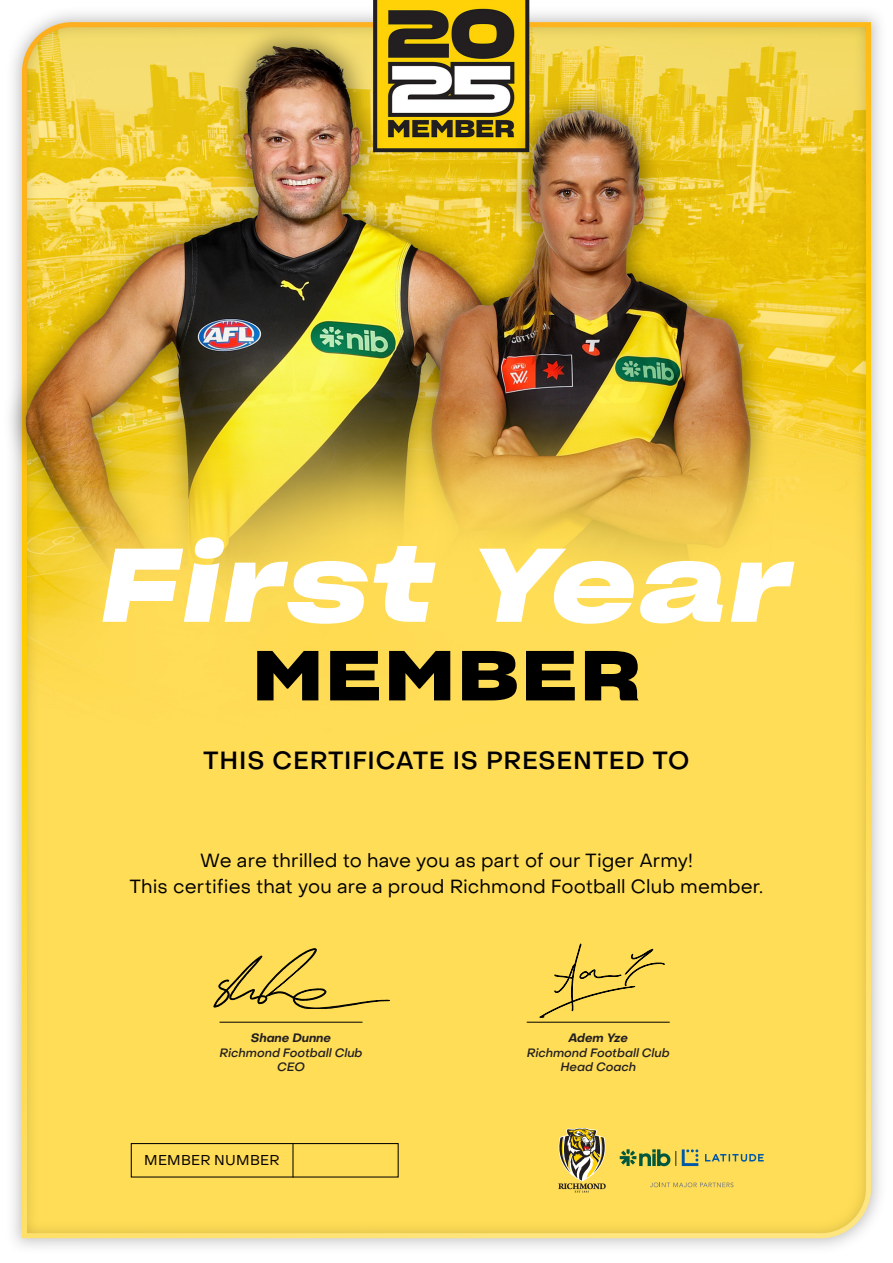
<style>
.page{position:relative;width:893px;height:1263px;background:#fff}
.page>*{position:absolute;margin:0;border:0;box-sizing:border-box;transform-origin:0 0}
.t1{font:102px "Sharp Grotesk Semi Bold Italic 25";letter-spacing:.035em;color:#fff}
.t2{font:69px "Sharp Grotesk Semi Bold 25";letter-spacing:.055em;color:#000}
.t3{font:500 24.6px "Object Sans";letter-spacing:.035em;color:#000}
.t4{font:18.9px/25.5px "Object Sans";letter-spacing:.01em;color:#000;text-align:center}
.t5{font:14.25px "Object Sans";letter-spacing:.015em;color:#080302}
.t6{font:italic 500 12px "Object Sans";color:#231f20}
.t7{font:italic 700 12px "Object Sans";color:#231f20}
</style>
<div class="page">
<img style="left:10px;top:0;width:870px;height:1247px">
<div style="left:131px;top:1143px;width:268px;height:34px;border:1px solid #000"></div>
<hr style="left:292px;top:1143px;width:1px;height:34px;background:#000">
<svg style="left:650px;top:1182px;width:83px;height:5px"></svg>
<svg style="left:557px;top:1128px;width:50px;height:65px;background:#b8a45b"></svg>
<svg style="left:620px;top:1149px;width:50px;height:17px"></svg>
<svg style="left:676px;top:1149px;width:88px;height:17px"></svg>
<hr style="left:220px;top:1022px;width:142px;height:1px;background:#000">
<hr style="left:527px;top:1022px;width:143px;height:1px;background:#000">
<svg style="left:213px;top:947px;width:177px;height:61px;background:#e6c74e"></svg>
<svg style="left:539px;top:943px;width:127px;height:75px;background:#edce51"></svg>
<p class="t1" style="left:101px;top:497px;width:692px">First Year</p>
<p class="t2" style="left:253px;top:615px;width:388px">MEMBER</p>
<p class="t3" style="left:204px;top:745px;width:487px">THIS CERTIFICATE IS PRESENTED TO</p>
<p class="t4" style="left:130px;top:848px;width:635px">We are thrilled to have you as part of our Tiger Army!<br>This certifies that you are a proud Richmond Football Club member.</p>
<p class="t7" style="left:251px;top:1031px;width:82px">Shane Dunne</p>
<p class="t6" style="left:219px;top:1045px;width:145px">Richmond Football Club</p>
<p class="t6" style="left:277px;top:1059px;width:29px">CEO</p>
<p class="t5" style="left:144px;top:1151px;width:137px">MEMBER NUMBER</p>
<p class="t7" style="left:568px;top:1031px;width:61px">Adem Yze</p>
<p class="t6" style="left:527px;top:1045px;width:145px">Richmond Football Club</p>
<p class="t6" style="left:560px;top:1059px;width:77px">Head Coach</p>
</div>
